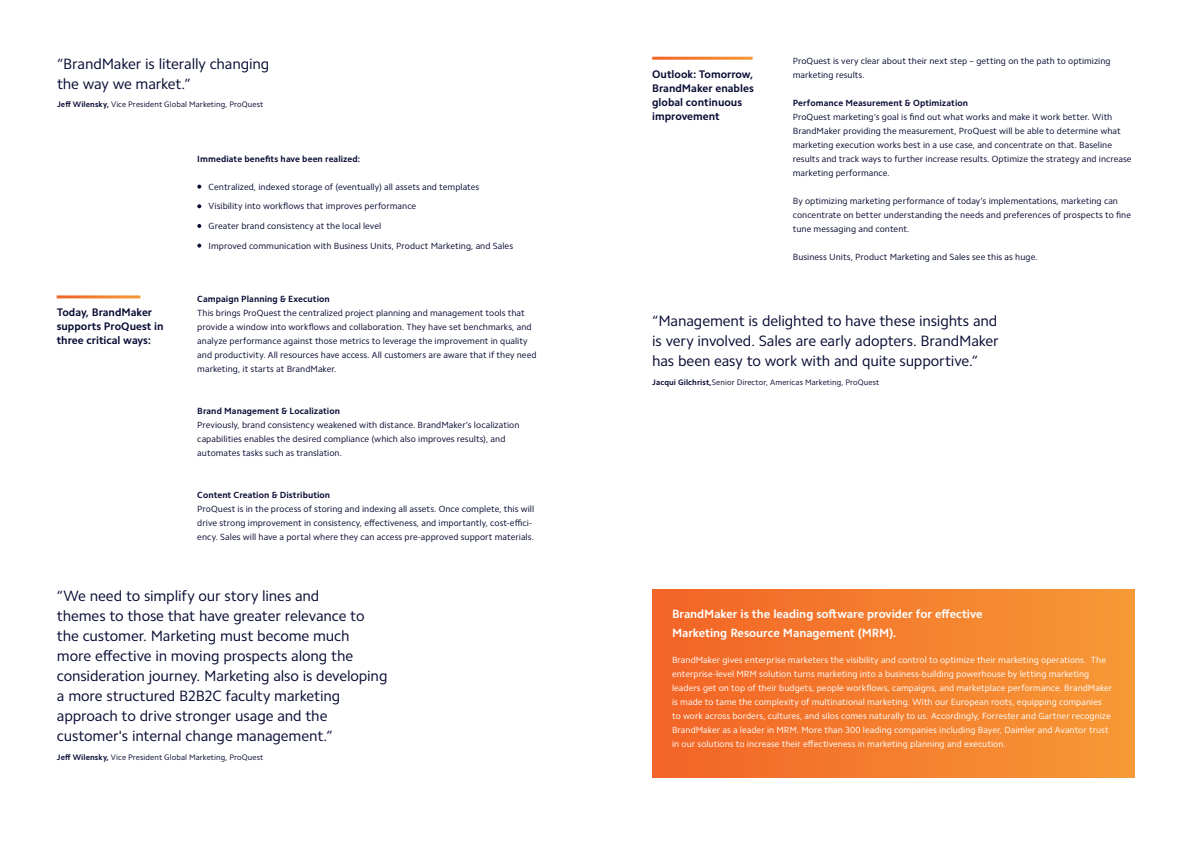
<style>
.page{position:relative;width:1191px;height:842px;background:#fff}
.page>*{position:absolute;margin:0;border:0;box-sizing:border-box;transform-origin:0 0}
.t1{font:15px/20px "Camphor Pro";letter-spacing:-.01em;color:#070b32}
.t2{font:700 12px "Camphor Pro";letter-spacing:-.005em;color:#fff}
.t3{font:700 11px/14px "Camphor Pro";color:#070b32}
.t4{font:9px/14px "Camphor Pro";color:#070b32}
.t5{font:9px/14px "Camphor Pro";color:#fff}
.t6{font:700 9px "Camphor Pro";letter-spacing:.005em;color:#070b32}
.t7{font:8px "Camphor Pro";letter-spacing:.01em;color:#070b32}
.s1{font-weight:700}
</style>
<div class="page">
<div style="left:652px;top:589px;width:482px;height:189px;background:linear-gradient(to right,#f26326,#f79936)"></div>
<svg style="left:197px;top:185px;width:4px;height:4px"></svg>
<svg style="left:197px;top:204px;width:4px;height:4px"></svg>
<svg style="left:197px;top:224px;width:4px;height:4px"></svg>
<svg style="left:197px;top:244px;width:4px;height:4px"></svg>
<p class="t1" style="left:57px;top:53px;width:214px">“BrandMaker is literally changing the way we market.”</p>
<p class="t7" style="left:57px;top:100px;width:208px"><span class="s1">Jeff Wilensky,</span> Vice President Global Marketing, ProQuest</p>
<p class="t3" style="left:57px;top:305px;width:108px">Today, BrandMaker supports ProQuest in three critical ways:</p>
<p class="t6" style="left:197px;top:153px;width:164px">Immediate benefits have been realized:</p>
<p class="t4" style="left:209px;top:180px;width:272px">Centralized, indexed storage of (eventually) all assets and templates</p>
<p class="t4" style="left:209px;top:199px;width:209px">Visibility into workflows that improves performance</p>
<p class="t4" style="left:209px;top:219px;width:174px">Greater brand consistency at the local level</p>
<p class="t4" style="left:209px;top:239px;width:306px">Improved communication with Business Units, Product Marketing, and Sales</p>
<p class="t6" style="left:197px;top:293px;width:134px">Campaign Planning &amp; Execution</p>
<p class="t4" style="left:197px;top:306px;width:341px">This brings ProQuest the centralized project planning and management tools that provide a window into workflows and collaboration. They have set benchmarks, and analyze performance against those metrics to leverage the improvement in quality and productivity. All resources have access. All customers are aware that if they need marketing, it starts at BrandMaker.</p>
<p class="t6" style="left:197px;top:405px;width:144px">Brand Management &amp; Localization</p>
<p class="t4" style="left:197px;top:418px;width:324px">Previously, brand consistency weakened with distance. BrandMaker’s localization capabilities enables the desired compliance (which also improves results), and automates tasks such as translation.</p>
<p class="t6" style="left:197px;top:489px;width:134px">Content Creation &amp; Distribution</p>
<p class="t4" style="left:197px;top:502px;width:338px">ProQuest is in the process of storing and indexing all assets. Once complete, this will drive strong improvement in consistency, effectiveness, and importantly, cost-effici&shy;ency. Sales will have a portal where they can access pre-approved support materials.</p>
<p class="t1" style="left:57px;top:586px;width:332px">“We need to simplify our story lines and<br>themes to those that have greater relevance to the customer. Marketing must become much more effective in moving prospects along the consideration journey. Marketing also is developing a more structured B2B2C faculty marketing approach to drive stronger usage and the customer's internal change management.”</p>
<p class="t7" style="left:57px;top:752px;width:208px"><span class="s1">Jeff Wilensky,</span> Vice President Global Marketing, ProQuest</p>
<p class="t3" style="left:652px;top:67px;width:103px">Outlook: Tomorrow,<br>BrandMaker enables global continuous improvement</p>
<p class="t4" style="left:793px;top:54px;width:319px">ProQuest is very clear about their next step – getting on the path to optimizing marketing results.</p>
<p class="t6" style="left:793px;top:97px;width:177px">Perfomance Measurement &amp; Optimization</p>
<p class="t4" style="left:793px;top:110px;width:340px">ProQuest marketing’s goal is find out what works and make it work better. With BrandMaker providing the measurement, ProQuest will be able to determine what marketing execution works best in a use case, and concentrate on that. Baseline results and track ways to further increase results. Optimize the strategy and increase marketing performance.</p>
<p class="t4" style="left:793px;top:194px;width:340px">By optimizing marketing performance of today’s implementations, marketing can concentrate on better understanding the needs and preferences of prospects to fine tune messaging and content.</p>
<p class="t4" style="left:793px;top:250px;width:246px">Business Units, Product Marketing and Sales see this as huge.</p>
<p class="t1" style="left:652px;top:311px;width:348px;text-align:justify">“Management is delighted to have these insights and is very involved. Sales are early adopters. BrandMaker has been easy to work with and quite supportive.”</p>
<p class="t7" style="left:652px;top:377px;width:229px"><span class="s1">Jacqui Gilchrist,</span>Senior Director, Americas Marketing, ProQuest</p>
<p class="t2" style="left:672px;top:607px;width:312px">BrandMaker is the leading software provider for effective</p>
<p class="t2" style="left:672px;top:626px;width:226px">Marketing Resource Management (MRM).</p>
<p class="t5" style="left:672px;top:653px;width:442px">BrandMaker gives enterprise marketers the visibility and control to optimize their marketing operations. The enterprise-level MRM solution turns marketing into a business-building powerhouse by letting marketing leaders get on top of their budgets, people workflows, campaigns, and marketplace performance. BrandMaker is made to tame the complexity of multinational marketing. With our European roots, equipping companies to work across borders, cultures, and silos comes naturally to us. Accordingly, Forrester and Gartner recognize BrandMaker as a leader in MRM. More than 300 leading companies including Bayer, Daimler and Avantor trust in our solutions to increase their effectiveness in marketing planning and execution.</p>
</div>
